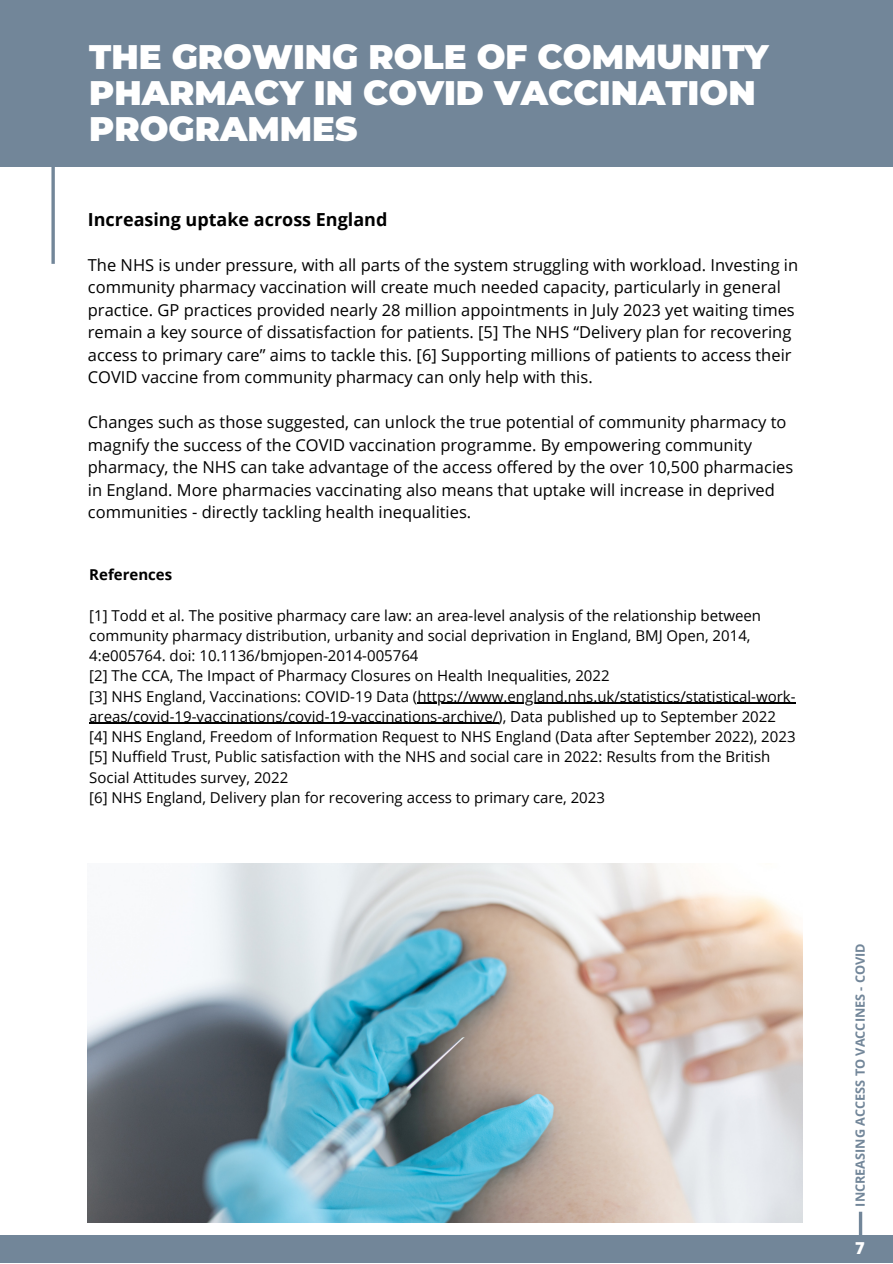
<style>
.page{position:relative;width:893px;height:1264px;background:#fff}
.page>*{position:absolute;margin:0;border:0;box-sizing:border-box;transform-origin:0 0}
.t1{font:900 33.9px/36px "Montserrat";color:#fff}
.t2{font:700 18px "Open Sans";color:#000}
.t3{font:16.5px/22.5px "Open Sans";color:#000}
.t4{font:800 16.5px "Open Sans";color:#fff}
.t5{font:15px/20.2px "Open Sans";color:#000}
.t6{font:700 15px "Open Sans";color:#000}
.t7{font:700 12.75px "Open Sans";color:#728699}
</style>
<div class="page">
<svg style="left:51px;top:167px;width:4px;height:97px"></svg>
<div style="left:0;top:0;width:892px;height:167px;background:#728699"></div>
<svg style="left:858px;top:1211px;width:4px;height:23px"></svg>
<div style="left:0;top:1234px;width:892px;height:28px;background:#728699"></div>
<img style="left:88px;top:863px;width:714px;height:359px">
<hr style="left:417px;top:702px;width:378px;height:1px;background:#000">
<hr style="left:89px;top:723px;width:409px;height:1px;background:#000">
<p class="t1" style="left:89px;top:39px;width:680px">THE GROWING ROLE OF COMMUNITY<br>PHARMACY IN COVID VACCINATION<br>PROGRAMMES</p>
<p class="t2" style="left:88px;top:206px;width:301px">Increasing uptake across England</p>
<p class="t3" style="left:88px;top:253px;width:711px">The NHS is under pressure, with all parts of the system struggling with workload. Investing in community pharmacy vaccination will create much needed capacity, particularly in general practice. GP practices provided nearly 28 million appointments in July 2023 yet waiting times remain a key source of dissatisfaction for patients. [5] The NHS “Delivery plan for recovering access to primary care” aims to tackle this. [6] Supporting millions of patients to access their COVID vaccine from community pharmacy can only help with this.</p>
<p class="t3" style="left:88px;top:410px;width:706px">Changes such as those suggested, can unlock the true potential of community pharmacy to magnify the success of the COVID vaccination programme. By empowering community pharmacy, the NHS can take advantage of the access offered by the over 10,500 pharmacies in England. More pharmacies vaccinating also means that uptake will increase in deprived communities - directly tackling health inequalities.</p>
<p class="t6" style="left:89px;top:564px;width:84px">References</p>
<p class="t5" style="left:89px;top:604px;width:673px">[1] Todd et al. The positive pharmacy care law: an area-level analysis of the relationship between community pharmacy distribution, urbanity and social deprivation in England, BMJ Open, 2014,<br>4:e005764. doi: 10.1136/bmjopen-2014-005764</p>
<p class="t5" style="left:89px;top:665px;width:522px">[2] The CCA, The Impact of Pharmacy Closures on Health Inequalities, 2022</p>
<p class="t5" style="left:89px;top:685px;width:707px">[3] NHS England, Vaccinations: COVID-19 Data (https://www.england.nhs.uk/statistics/statistical-work&shy;areas/covid-19-vaccinations/covid-19-vaccinations-archive/), Data published up to September 2022</p>
<p class="t5" style="left:89px;top:726px;width:707px">[4] NHS England, Freedom of Information Request to NHS England (Data after September 2022), 2023</p>
<p class="t5" style="left:89px;top:746px;width:682px">[5] Nuffield Trust, Public satisfaction with the NHS and social care in 2022: Results from the British<br>Social Attitudes survey, 2022</p>
<p class="t5" style="left:89px;top:786px;width:517px">[6] NHS England, Delivery plan for recovering access to primary care, 2023</p>
<p class="t7" style="left:851px;top:1206px;width:265px;rotate:-90deg">INCREASING ACCESS TO VACCINES - COVID</p>
<p class="t4" style="left:855px;top:1236px;width:11px">7</p>
</div>
